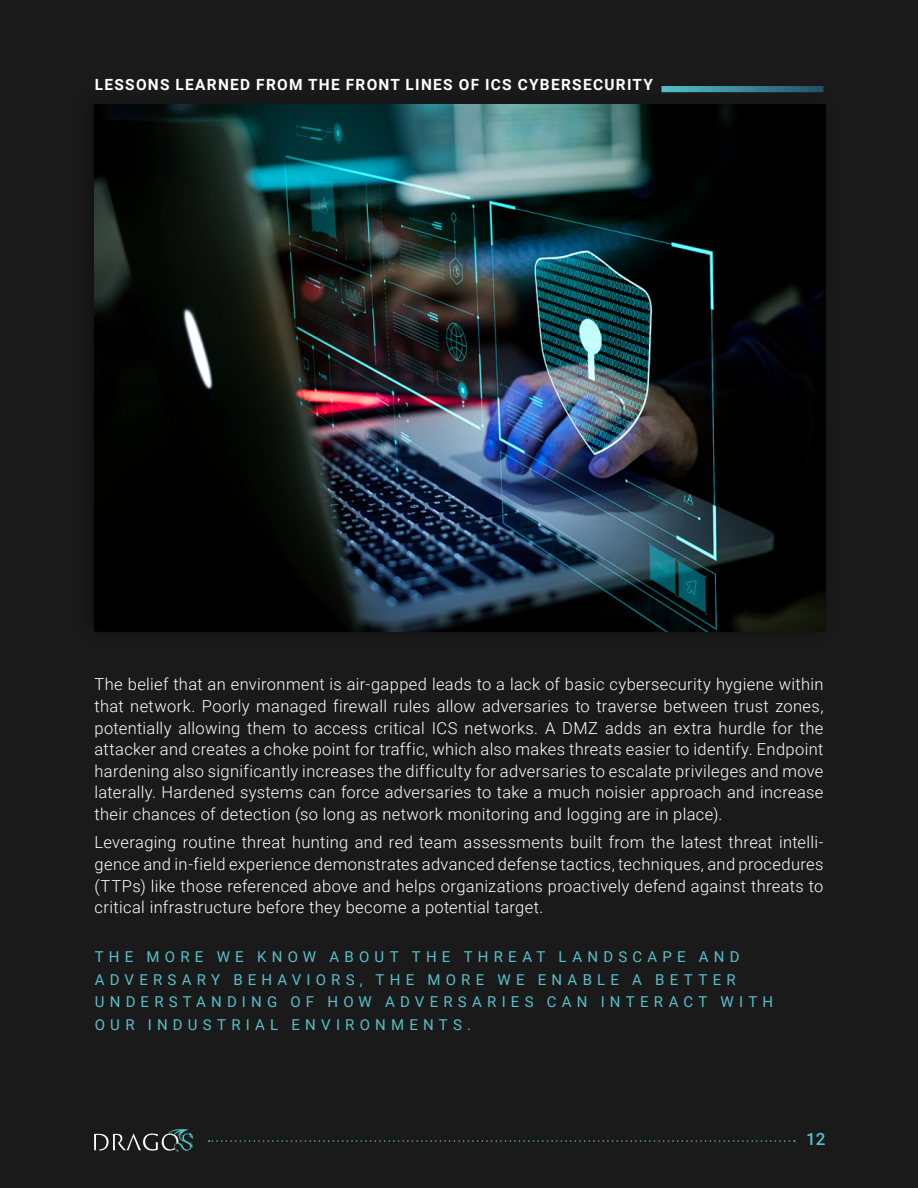
<style>
.page{position:relative;width:918px;height:1188px;background:#1a1a1a}
.page>*{position:absolute;margin:0;border:0;box-sizing:border-box;transform-origin:0 0}
.t1{font:500 16.95px "Roboto";color:#56c0cb}
.t2{font:300 16.5px/21.6px "Roboto";letter-spacing:.02em;color:#fff;text-align:justify}
.t3{font:700 15.45px "Roboto";letter-spacing:.085em;color:#fff}
.t4{font:15px/22.5px "Roboto";letter-spacing:.345em;color:#56c0cb}
</style>
<div class="page">
<img style="left:94px;top:104px;width:731px;height:528px">
<svg style="left:662px;top:86px;width:162px;height:6px"></svg>
<svg style="left:209px;top:1140px;width:586px;height:2px"></svg>
<svg style="left:94px;top:1129px;width:99px;height:23px"></svg>
<p class="t3" style="left:95px;top:74px;width:560px">LESSONS LEARNED FROM THE FRONT LINES OF ICS CYBERSECURITY</p>
<p class="t2" style="left:94px;top:673px;width:730px">The belief that an environment is air-gapped leads to a lack of basic cybersecurity hygiene within that network. Poorly managed firewall rules allow adversaries to traverse between trust zones, potentially allowing them to access critical ICS networks. A DMZ adds an extra hurdle for the attacker and creates a choke point for traffic, which also makes threats easier to identify. Endpoint hardening also significantly increases the difficulty for adversaries to escalate privileges and move laterally. Hardened systems can force adversaries to take a much noisier approach and increase their chances of detection (so long as network monitoring and logging are in place).</p>
<p class="t2" style="left:94px;top:831px;width:731px">Leveraging routine threat hunting and red team assessments built from the latest threat intelli&shy;gence and in-field experience demonstrates advanced defense tactics, techniques, and procedures (TTPs) like those referenced above and helps organizations proactively defend against threats to critical infrastructure before they become a potential target.</p>
<p class="t4" style="left:95px;top:945px;width:680px">THE MORE WE KNOW ABOUT THE THREAT LANDSCAPE AND ADVERSARY BEHAVIORS, THE MORE WE ENABLE A BETTER UNDERSTANDING OF HOW ADVERSARIES CAN INTERACT WITH OUR INDUSTRIAL ENVIRONMENTS.</p>
<p class="t1" style="left:806px;top:1127px;width:21px">12</p>
</div>
